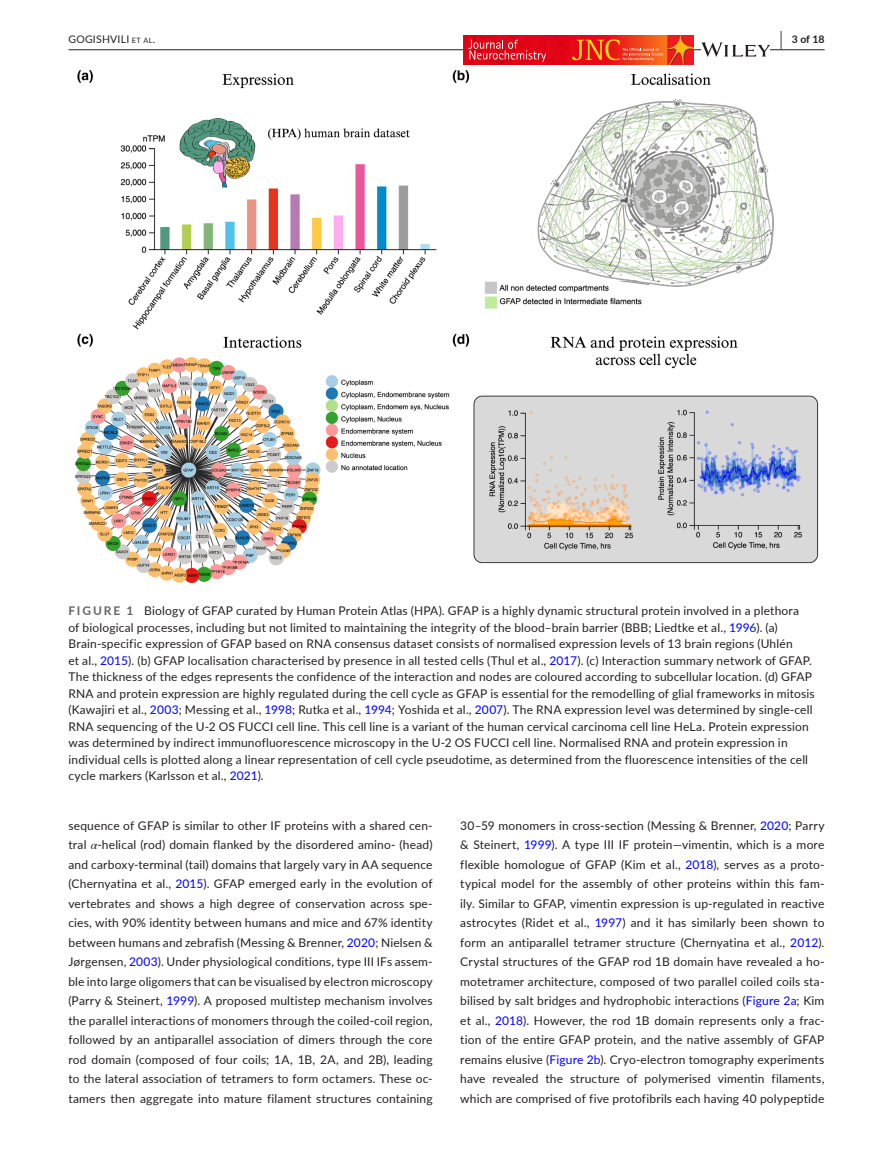
<style>
.page{position:relative;width:893px;height:1174px;background:#fff}
.page>*{position:absolute;margin:0;border:0;box-sizing:border-box;transform-origin:0 0}
.t1{font:12px/19.5px "Lato";letter-spacing:.015em;color:#231f20;text-align:justify}
.t2{font:10.5px "Lato";letter-spacing:.025em;color:#231f20}
.t3{font:700 10.5px "Lato";color:#231f20}
.s1{font-size:7.35px}
.s2{font-size:19.5px}
.s3{font-weight:700;color:#636366}
.s4{color:#00f}
.s5{font-family:"STIX";font-style:italic}
</style>
<div class="page">
<hr style="left:68px;top:49px;width:756px;height:1px;background:#231f20">
<img style="left:463px;top:35px;width:231px;height:29px">
<svg style="left:468px;top:40px;width:78px;height:22px;background:#e32e3c"></svg>
<svg style="left:572px;top:39px;width:91px;height:22px;background:#f04d22"></svg>
<svg style="left:701px;top:42px;width:69px;height:15px"></svg>
<img style="left:75px;top:70px;width:744px;height:513px">
<p class="t2" style="left:68px;top:31px;width:88px">GOGISHVILI <span class="s1">et al</span>.</p>
<p class="t3" style="left:780px;top:31px;width:46px"><span class="s2">|</span> 3 of 18</p>
<p class="t1" style="left:68px;top:602px;width:748px;line-height:16.5px;text-align:left"><span class="s3">FIGURE 1</span> Biology of GFAP curated by Human Protein Atlas (HPA). GFAP is a highly dynamic structural protein involved in a plethora<br>of biological processes, including but not limited to maintaining the integrity of the blood–brain barrier (BBB; Liedtke et al., <span class="s4">1996</span>). (a)<br>Brain-specific expression of GFAP based on RNA consensus dataset consists of normalised expression levels of 13 brain regions (Uhlén<br>et al., <span class="s4">2015</span>). (b) GFAP localisation characterised by presence in all tested cells (Thul et al., <span class="s4">2017</span>). (c) Interaction summary network of GFAP.<br>The thickness of the edges represents the confidence of the interaction and nodes are coloured according to subcellular location. (d) GFAP RNA and protein expression are highly regulated during the cell cycle as GFAP is essential for the remodelling of glial frameworks in mitosis (Kawajiri et al., <span class="s4">2003</span>; Messing et al., <span class="s4">1998</span>; Rutka et al., <span class="s4">1994</span>; Yoshida et al., <span class="s4">2007</span>). The RNA expression level was determined by single-cell RNA sequencing of the U-2 OS FUCCI cell line. This cell line is a variant of the human cervical carcinoma cell line HeLa. Protein expression was determined by indirect immunofluorescence microscopy in the U-2 OS FUCCI cell line. Normalised RNA and protein expression in individual cells is plotted along a linear representation of cell cycle pseudotime, as determined from the fluorescence intensities of the cell cycle markers (Karlsson et al., <span class="s4">2021</span>).</p>
<p class="t1" style="left:68px;top:815px;width:366px">sequence of GFAP is similar to other IF proteins with a shared cen&shy;tral <span class="s5">α</span>-helical (rod) domain flanked by the disordered amino- (head) and carboxy-terminal (tail) domains that largely vary in AA sequence (Chernyatina et al., <span class="s4">2015</span>). GFAP emerged early in the evolution of vertebrates and shows a high degree of conservation across spe&shy;cies, with 90% identity between humans and mice and 67% identity between humans and zebrafish (Messing &amp; Brenner, <span class="s4">2020</span>; Nielsen &amp; Jørgensen, <span class="s4">2003</span>). Under physiological conditions, type III IFs assem&shy;ble into large oligomers that can be visualised by electron microscopy (Parry &amp; Steinert, <span class="s4">1999</span>). A proposed multistep mechanism involves the parallel interactions of monomers through the coiled-coil region, followed by an antiparallel association of dimers through the core rod domain (composed of four coils; 1A, 1B, 2A, and 2B), leading to the lateral association of tetramers to form octamers. These oc&shy;tamers then aggregate into mature filament structures containing</p>
<p class="t1" style="left:460px;top:815px;width:366px">30–59 monomers in cross-section (Messing &amp; Brenner, <span class="s4">2020</span>; Parry &amp; Steinert, <span class="s4">1999</span>). A type III IF protein—vimentin, which is a more flexible homologue of GFAP (Kim et al., <span class="s4">2018</span>), serves as a proto&shy;typical model for the assembly of other proteins within this fam&shy;ily. Similar to GFAP, vimentin expression is up-regulated in reactive astrocytes (Ridet et al., <span class="s4">1997</span>) and it has similarly been shown to form an antiparallel tetramer structure (Chernyatina et al., <span class="s4">2012</span>).<br>Crystal structures of the GFAP rod 1B domain have revealed a ho&shy;motetramer architecture, composed of two parallel coiled coils sta&shy;bilised by salt bridges and hydrophobic interactions (<span class="s4">Figure 2a</span>; Kim et al., <span class="s4">2018</span>). However, the rod 1B domain represents only a frac&shy;tion of the entire GFAP protein, and the native assembly of GFAP remains elusive (<span class="s4">Figure 2b</span>). Cryo-electron tomography experiments have revealed the structure of polymerised vimentin filaments, which are comprised of five protofibrils each having 40 polypeptide</p>
</div>
